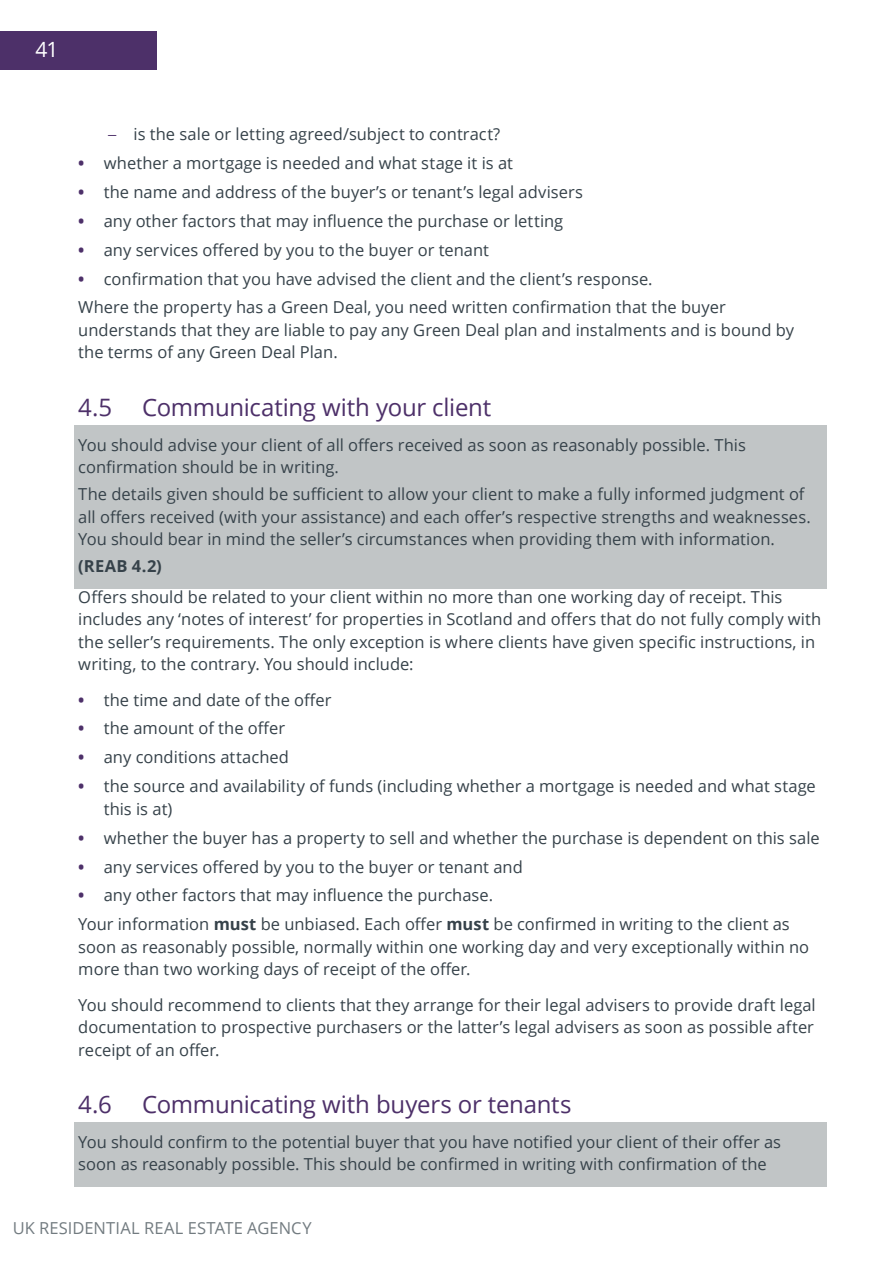
<style>
.page{position:relative;width:893px;height:1263px;background:#fff}
.page>*{position:absolute;margin:0;border:0;box-sizing:border-box;transform-origin:0 0}
.t1{font:24px "Open Sans";letter-spacing:-.01em;color:#4d3069}
.t2{font:16.5px/22.5px "Open Sans";color:#36424a}
.t3{font:16.5px "Open Sans";letter-spacing:.01em;color:#727b80}
.t4{font:700 16.5px "Open Sans";color:#36424a}
.t5{font:13.5px "Open Sans";color:#fff}
.s1{font-size:21px}
.s2{font-family:"Helvetica Neue LT Std";font-weight:300;color:#4d3069}
.s3{font-weight:700;color:#4d3069}
.s4{font-weight:700}
</style>
<div class="page">
<div style="left:74px;top:425px;width:753px;height:65px;background:#c1c5c6"></div>
<div style="left:74px;top:475px;width:753px;height:87px;background:#c1c5c6"></div>
<div style="left:74px;top:546px;width:753px;height:42px;background:#c1c5c6"></div>
<div style="left:74px;top:1122px;width:753px;height:65px;background:#c1c5c6"></div>
<div style="left:0;top:31px;width:157px;height:39px;background:#4d3069"></div>
<p class="t5" style="left:35px;top:42px;width:25px">IP<span class="s1">41</span></p>
<p class="t2" style="left:108px;top:123px;width:394px"><span class="s2">–</span> is the sale or letting agreed/subject to contract?</p>
<p class="t2" style="left:78px;top:151px;width:436px"><span class="s3">•</span> whether a mortgage is needed and what stage it is at</p>
<p class="t2" style="left:78px;top:180px;width:506px"><span class="s3">•</span> the name and address of the buyer’s or tenant’s legal advisers</p>
<p class="t2" style="left:78px;top:209px;width:487px"><span class="s3">•</span> any other factors that may influence the purchase or letting</p>
<p class="t2" style="left:78px;top:238px;width:412px"><span class="s3">•</span> any services offered by you to the buyer or tenant</p>
<p class="t2" style="left:78px;top:264px;width:649px;line-height:28.8px"><span class="s3">•</span> confirmation that you have advised the client and the client’s response.<br>Where the property has a Green Deal, you need written confirmation that the buyer</p>
<p class="t2" style="left:78px;top:318px;width:717px">understands that they are liable to pay any Green Deal plan and instalments and is bound by the terms of any Green Deal Plan.</p>
<h1 class="t1" style="left:78px;top:390px;width:414px">4.5 Communicating with your client</h1>
<p class="t2" style="left:78px;top:433px;width:669px">You should advise your client of all offers received as soon as reasonably possible. This confirmation should be in writing.</p>
<p class="t2" style="left:78px;top:482px;width:734px">The details given should be sufficient to allow your client to make a fully informed judgment of all offers received (with your assistance) and each offer’s respective strengths and weaknesses.<br>You should bear in mind the seller’s circumstances when providing them with information.</p>
<p class="t4" style="left:78px;top:554px;width:85px">(REAB 4.2)</p>
<p class="t2" style="left:78px;top:585px;width:745px">Offers should be related to your client within no more than one working day of receipt. This includes any ‘notes of interest’ for properties in Scotland and offers that do not fully comply with the seller’s requirements. The only exception is where clients have given specific instructions, in writing, to the contrary. You should include:</p>
<p class="t2" style="left:78px;top:688px;width:255px"><span class="s3">•</span> the time and date of the offer</p>
<p class="t2" style="left:78px;top:717px;width:208px"><span class="s3">•</span> the amount of the offer</p>
<p class="t2" style="left:78px;top:746px;width:212px"><span class="s3">•</span> any conditions attached</p>
<p class="t2" style="left:104px;top:774px;width:714px;text-indent:-26px"><span class="s3">•</span> the source and availability of funds (including whether a mortgage is needed and what stage this is at)</p>
<p class="t2" style="left:78px;top:826px;width:743px"><span class="s3">•</span> whether the buyer has a property to sell and whether the purchase is dependent on this sale</p>
<p class="t2" style="left:78px;top:855px;width:446px"><span class="s3">•</span> any services offered by you to the buyer or tenant and</p>
<p class="t2" style="left:78px;top:880px;width:713px;line-height:28.8px"><span class="s3">•</span> any other factors that may influence the purchase.<br>Your information <span class="s4">must</span> be unbiased. Each offer <span class="s4">must</span> be confirmed in writing to the client as</p>
<p class="t2" style="left:78px;top:935px;width:732px">soon as reasonably possible, normally within one working day and very exceptionally within no more than two working days of receipt of the offer.</p>
<p class="t2" style="left:78px;top:993px;width:739px;text-align:justify">You should recommend to clients that they arrange for their legal advisers to provide draft legal documentation to prospective purchasers or the latter’s legal advisers as soon as possible after receipt of an offer.</p>
<h1 class="t1" style="left:78px;top:1087px;width:35px">4.6</h1>
<h1 class="t1" style="left:142px;top:1087px;width:431px">Communicating with buyers or tenants</h1>
<p class="t2" style="left:78px;top:1130px;width:704px">You should confirm to the potential buyer that you have notified your client of their offer as soon as reasonably possible. This should be confirmed in writing with confirmation of the</p>
<p class="t3" style="left:13px;top:1217px;width:300px">UK RESIDENTIAL REAL ESTATE AGENCY</p>
</div>
